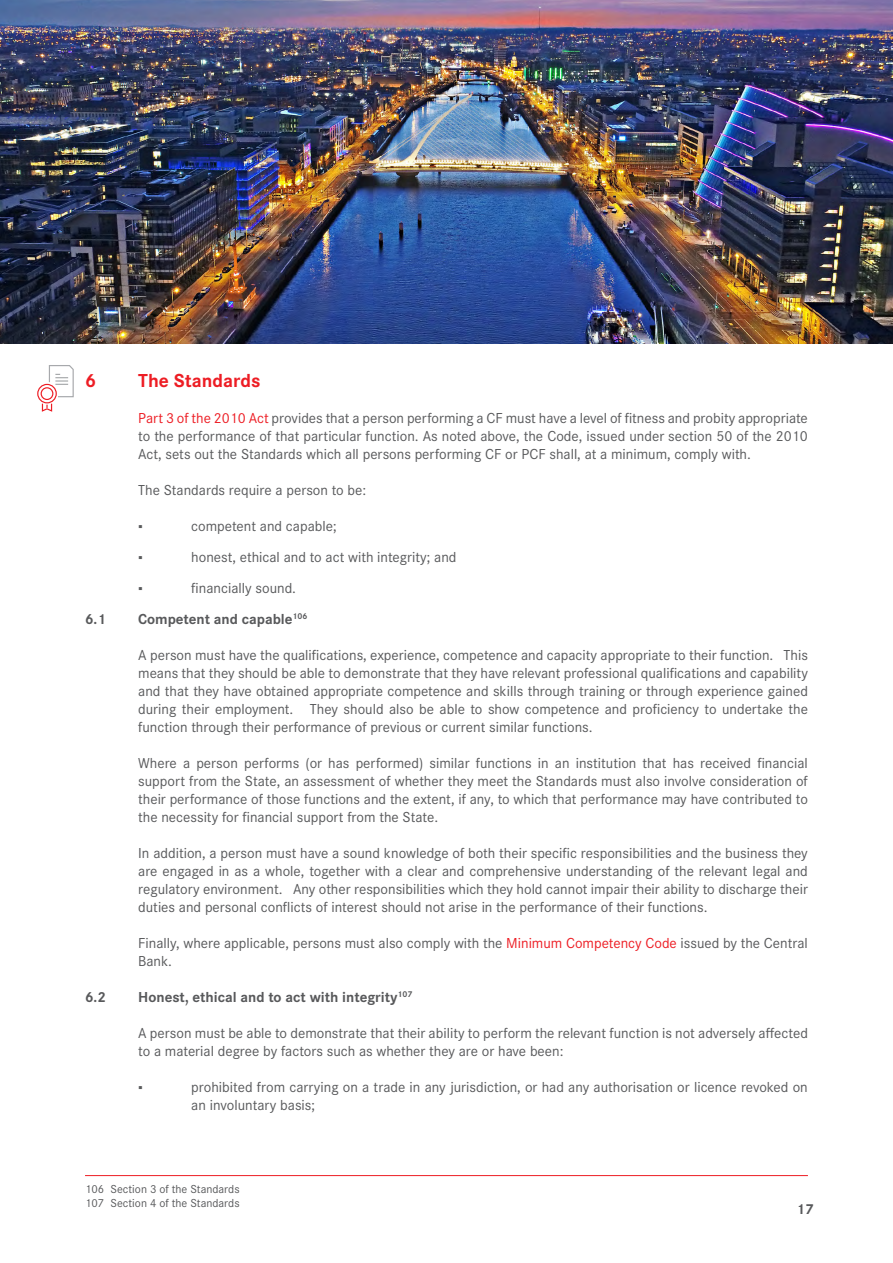
<style>
.page{position:relative;width:893px;height:1263px;background:#fff}
.page>*{position:absolute;margin:0;border:0;box-sizing:border-box;transform-origin:0 0}
.t1{font:700 19.5px "Corporate S";color:#ed1d24}
.t2{font:15px/18px "Corporate S";color:#58595b;text-align:justify}
.t3{font:700 15px "Corporate S";color:#58595b}
.t4{font:13.5px "Times New Roman";color:#58595b}
.t5{font:12px/14.4px "Corporate S";color:#58595b}
.s1{color:#ed1d24}
</style>
<div class="page">
<svg style="left:37px;top:365px;width:37px;height:47px"></svg>
<hr style="left:85px;top:1175px;width:723px;height:1px;background:#ed1d24">
<img style="left:0;top:0;width:893px;height:343px">
<h1 class="t1" style="left:85px;top:367px;width:13px">6</h1>
<h1 class="t1" style="left:138px;top:367px;width:124px">The Standards</h1>
<p class="t2" style="left:138px;top:409px;width:671px"><span class="s1">Part 3 of the 2010 Act</span> provides that a person performing a CF must have a level of fitness and probity appropriate to the performance of that particular function. As noted above, the Code, issued under section 50 of the 2010<br>Act, sets out the Standards which all persons performing CF or PCF shall, at a minimum, comply with.</p>
<p class="t2" style="left:138px;top:481px;width:230px">The Standards require a person to be:</p>
<p class="t4" style="left:138px;top:518px;width:6px">▪</p>
<p class="t2" style="left:191px;top:517px;width:147px">competent and capable;</p>
<p class="t4" style="left:138px;top:548px;width:6px">▪</p>
<p class="t2" style="left:191px;top:547px;width:267px">honest, ethical and to act with integrity; and</p>
<p class="t4" style="left:138px;top:579px;width:6px">▪</p>
<p class="t2" style="left:191px;top:578px;width:106px">financially sound.</p>
<p class="t3" style="left:85px;top:608px;width:22px">6.1</p>
<p class="t3" style="left:138px;top:608px;width:171px">Competent and capable<sup>106</sup></p>
<p class="t2" style="left:138px;top:645px;width:671px">A person must have the qualifications, experience, competence and capacity appropriate to their function. This means that they should be able to demonstrate that they have relevant professional qualifications and capability and that they have obtained appropriate competence and skills through training or through experience gained during their employment. They should also be able to show competence and proficiency to undertake the function through their performance of previous or current similar functions.</p>
<p class="t2" style="left:138px;top:753px;width:671px">Where a person performs (or has performed) similar functions in an institution that has received financial support from the State, an assessment of whether they meet the Standards must also involve consideration of their performance of those functions and the extent, if any, to which that performance may have contributed to the necessity for financial support from the State.</p>
<p class="t2" style="left:138px;top:843px;width:671px">In addition, a person must have a sound knowledge of both their specific responsibilities and the business they are engaged in as a whole, together with a clear and comprehensive understanding of the relevant legal and regulatory environment. Any other responsibilities which they hold cannot impair their ability to discharge their duties and personal conflicts of interest should not arise in the performance of their functions.</p>
<p class="t2" style="left:138px;top:933px;width:671px">Finally, where applicable, persons must also comply with the <span class="s1">Minimum Competency Code</span> issued by the Central<br>Bank.</p>
<p class="t3" style="left:85px;top:986px;width:22px">6.2</p>
<p class="t3" style="left:138px;top:986px;width:276px">Honest, ethical and to act with integrity<sup>107</sup></p>
<p class="t2" style="left:138px;top:1023px;width:671px">A person must be able to demonstrate that their ability to perform the relevant function is not adversely affected to a material degree by factors such as whether they are or have been:</p>
<p class="t4" style="left:138px;top:1078px;width:6px">▪</p>
<p class="t2" style="left:191px;top:1077px;width:618px">prohibited from carrying on a trade in any jurisdiction, or had any authorisation or licence revoked on an involuntary basis;</p>
<p class="t5" style="left:85px;top:1181px;width:156px">106 Section 3 of the Standards<br>107 Section 4 of the Standards</p>
<p class="t3" style="left:796px;top:1198px;width:19px">17</p>
</div>
